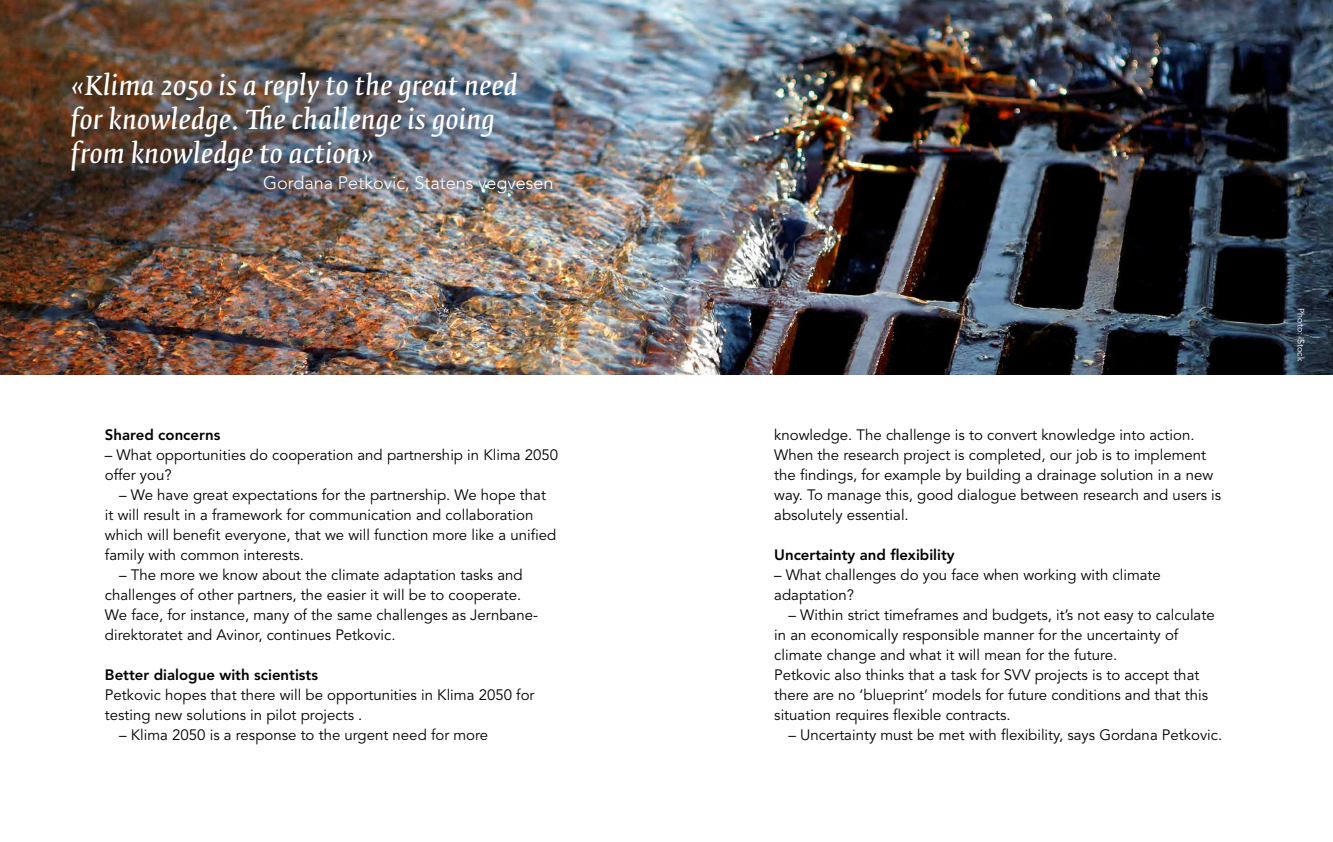
<style>
.page{position:relative;width:1333px;height:842px;background:#fff}
.page>*{position:absolute;margin:0;border:0;box-sizing:border-box;transform-origin:0 0}
.t1{font:italic 26px/34px "Fedra Serif B Pro";letter-spacing:.02em;color:#fff}
.t2{font:300 18px "Avenir";color:#fff}
.t3{font:15px/20px "Avenir";color:#000}
.t4{font:800 15px "Avenir";color:#000}
.t5{font:9px "Avenir";color:#fff}
</style>
<div class="page">
<img style="left:0;top:0;width:1332px;height:374px">
<h1 class="t1" style="left:71px;top:69px;width:448px">«Klima 2050 is a reply to the great need for knowledge. The challenge is going from knowledge to action»</h1>
<p class="t2" style="left:263px;top:172px;width:292px">Gordana Petkovic, Statens vegvesen</p>
<p class="t4" style="left:105px;top:426px;width:117px">Shared concerns</p>
<p class="t3" style="left:105px;top:445px;width:454px">– What opportunities do cooperation and partnership in Klima 2050 offer you?</p>
<p class="t3" style="left:105px;top:485px;width:453px;text-indent:14px">– We have great expectations for the partnership. We hope that it will result in a framework for communication and collaboration which will benefit everyone, that we will function more like a unified family with common interests.</p>
<p class="t3" style="left:105px;top:565px;width:434px;text-indent:14px">– The more we know about the climate adaptation tasks and challenges of other partners, the easier it will be to cooperate.<br>We face, for instance, many of the same challenges as Jernbane&shy;direktoratet and Avinor, continues Petkovic.</p>
<p class="t4" style="left:105px;top:666px;width:215px">Better dialogue with scientists</p>
<p class="t3" style="left:105px;top:685px;width:431px">Petkovic hopes that there will be opportunities in Klima 2050 for testing new solutions in pilot projects .</p>
<p class="t3" style="left:119px;top:725px;width:370px">– Klima 2050 is a response to the urgent need for more</p>
<p class="t3" style="left:774px;top:425px;width:448px">knowledge. The challenge is to convert knowledge into action.<br>When the research project is completed, our job is to implement the findings, for example by building a drainage solution in a new way. To manage this, good dialogue between research and users is absolutely essential.</p>
<p class="t4" style="left:774px;top:546px;width:182px">Uncertainty and flexibility</p>
<p class="t3" style="left:774px;top:565px;width:388px">– What challenges do you face when working with climate adaptation?</p>
<p class="t3" style="left:774px;top:605px;width:442px;text-indent:14px">– Within strict timeframes and budgets, it’s not easy to calculate in an economically responsible manner for the uncertainty of climate change and what it will mean for the future.<br>Petkovic also thinks that a task for SVV projects is to accept that there are no ‘blueprint’ models for future conditions and that this situation requires flexible contracts.</p>
<p class="t3" style="left:788px;top:725px;width:435px">– Uncertainty must be met with flexibility, says Gordana Petkovic.</p>
<p class="t5" style="left:1305px;top:308px;width:55px;rotate:90deg">Photo: iStock</p>
</div>
